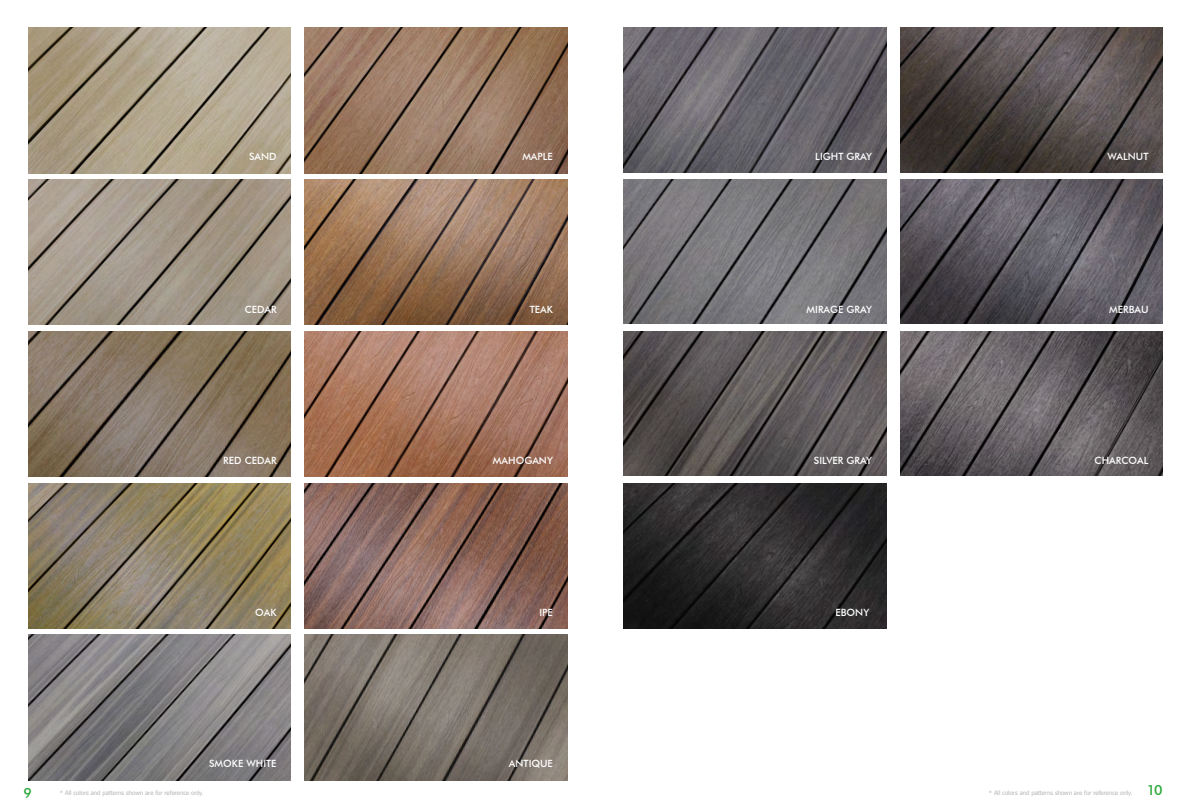
<style>
.page{position:relative;width:1191px;height:808px;background:#fff}
.page>*{position:absolute;margin:0;border:0;box-sizing:border-box;transform-origin:0 0}
.t1{font:500 14px "Futura BT";color:#2aa738}
.t2{font:500 10px "Futura BT";color:#fff}
.t3{font:6px "Tahoma";color:#b5b6b6}
</style>
<div class="page">
<img style="left:305px;top:635px;width:262px;height:145px">
<img style="left:28px;top:635px;width:263px;height:145px">
<img style="left:28px;top:179px;width:263px;height:146px">
<img style="left:305px;top:483px;width:262px;height:146px">
<img style="left:305px;top:331px;width:262px;height:146px">
<img style="left:305px;top:27px;width:262px;height:146px">
<img style="left:28px;top:483px;width:263px;height:146px">
<img style="left:28px;top:331px;width:263px;height:146px">
<img style="left:28px;top:27px;width:263px;height:146px">
<img style="left:305px;top:179px;width:262px;height:146px">
<img style="left:624px;top:483px;width:262px;height:146px">
<img style="left:624px;top:27px;width:262px;height:145px">
<img style="left:624px;top:179px;width:262px;height:145px">
<img style="left:624px;top:331px;width:262px;height:145px">
<img style="left:900px;top:331px;width:262px;height:145px">
<img style="left:900px;top:179px;width:262px;height:145px">
<img style="left:900px;top:27px;width:262px;height:145px">
<p class="t2" style="left:249px;top:150px;width:29px">SAND</p>
<p class="t2" style="left:522px;top:150px;width:32px">MAPLE</p>
<p class="t2" style="left:815px;top:150px;width:58px">LIGHT GRAY</p>
<p class="t2" style="left:1107px;top:150px;width:43px">WALNUT</p>
<p class="t2" style="left:245px;top:303px;width:33px">CEDAR</p>
<p class="t2" style="left:530px;top:303px;width:25px">TEAK</p>
<p class="t2" style="left:806px;top:303px;width:67px">MIRAGE GRAY</p>
<p class="t2" style="left:1109px;top:303px;width:41px">MERBAU</p>
<p class="t2" style="left:223px;top:454px;width:55px">RED CEDAR</p>
<p class="t2" style="left:493px;top:454px;width:62px">MAHOGANY</p>
<p class="t2" style="left:814px;top:454px;width:60px">SILVER GRAY</p>
<p class="t2" style="left:1094px;top:454px;width:55px">CHARCOAL</p>
<p class="t2" style="left:255px;top:606px;width:23px">OAK</p>
<p class="t2" style="left:539px;top:606px;width:15px">IPE</p>
<p class="t2" style="left:835px;top:606px;width:35px">EBONY</p>
<p class="t2" style="left:209px;top:757px;width:69px">SMOKE WHITE</p>
<p class="t2" style="left:509px;top:757px;width:46px">ANTIQUE</p>
<h1 class="t1" style="left:24px;top:785px;width:10px">9</h1>
<p class="t3" style="left:60px;top:788px;width:145px">* All colors and patterns shown are for reference only.</p>
<p class="t3" style="left:989px;top:788px;width:145px">* All colors and patterns shown are for reference only.</p>
<h1 class="t1" style="left:1146px;top:782px;width:17px">10</h1>
</div>
